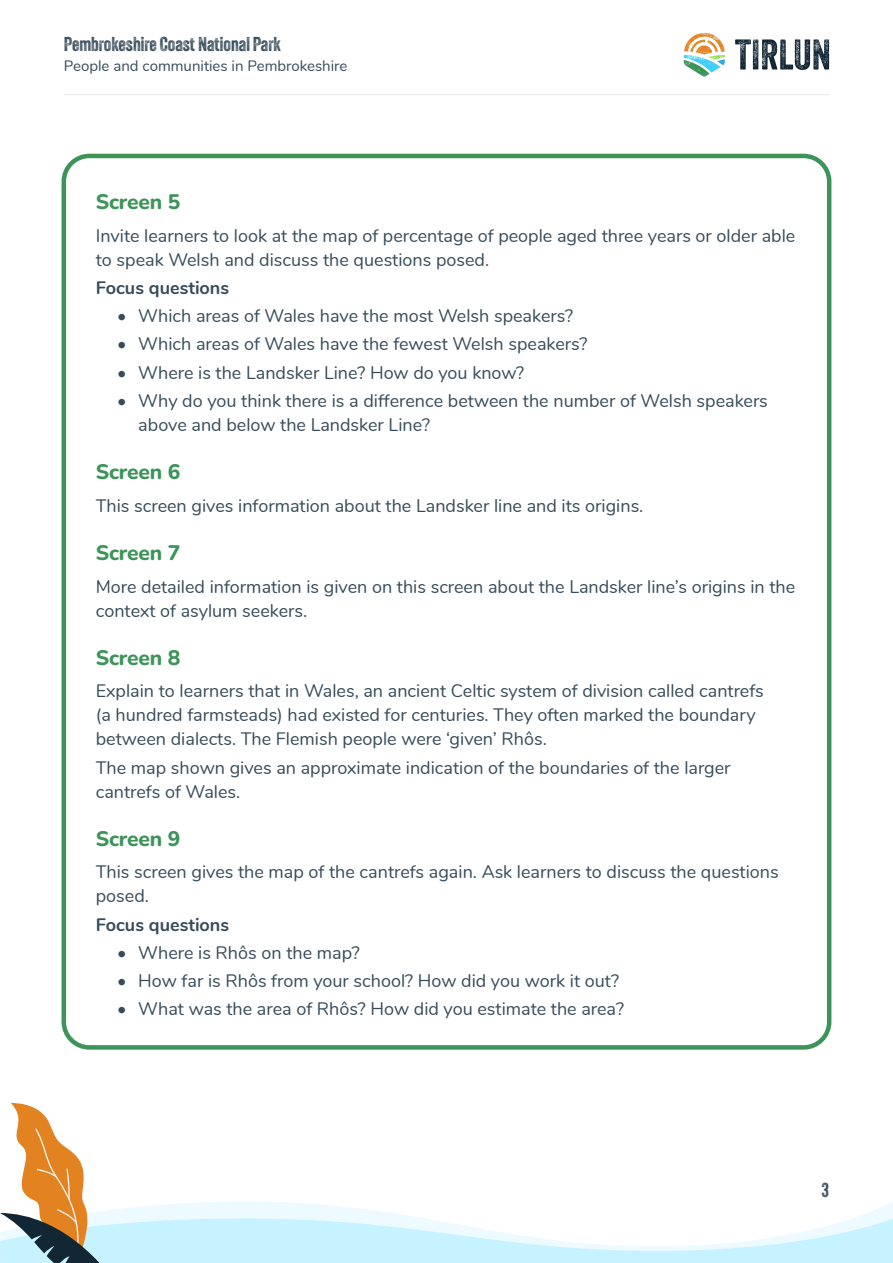
<style>
.page{position:relative;width:893px;height:1263px;background:#fff}
.page>*{position:absolute;margin:0;border:0;box-sizing:border-box;transform-origin:0 0}
.Page_section_heading{font:800 21px "Nunito";letter-spacing:-.01em;color:#3d9459}
.t1{font:19.5px "Veneer Two";color:#374c5a}
.Body_text{font:18px/24px "Nunito";color:#374c5a}
.Body_text-2{font:700 18px "Nunito";color:#374c5a}
.t2{font:15px "Nunito";color:#374c5a}
</style>
<div class="page">
<svg style="left:735px;top:39px;width:94px;height:31px"></svg>
<svg style="left:684px;top:33px;width:41px;height:44px"></svg>
<hr style="left:64px;top:94px;width:765px;height:1px;background:#e6e7e9">
<div style="left:62px;top:154px;width:769px;height:896px;border:4px solid #3d9459;border-radius:26px"></div>
<svg style="left:0;top:1102px;width:893px;height:161px"></svg>
<p class="t1" style="left:64px;top:32px;width:219px">Pembrokeshire Coast National Park</p>
<p class="t2" style="left:64px;top:54px;width:285px">People and communities in Pembrokeshire</p>
<p class="Page_section_heading" style="left:96px;top:187px;width:86px">Screen 5</p>
<p class="Body_text" style="left:96px;top:222px;width:701px">Invite learners to look at the map of percentage of people aged three years or older able to speak Welsh and discuss the questions posed.</p>
<p class="Body_text-2" style="left:96px;top:274px;width:135px">Focus questions</p>
<p class="Body_text" style="left:117px;top:303px;width:458px">• Which areas of Wales have the most Welsh speakers?</p>
<p class="Body_text" style="left:117px;top:331px;width:472px">• Which areas of Wales have the fewest Welsh speakers?</p>
<p class="Body_text" style="left:117px;top:359px;width:409px">• Where is the Landsker Line? How do you know?</p>
<p class="Body_text" style="left:138px;top:388px;width:631px;text-indent:-21px">• Why do you think there is a difference between the number of Welsh speakers above and below the Landsker Line?</p>
<p class="Page_section_heading" style="left:96px;top:457px;width:86px">Screen 6</p>
<p class="Body_text" style="left:96px;top:492px;width:549px">This screen gives information about the Landsker line and its origins.</p>
<p class="Page_section_heading" style="left:96px;top:538px;width:86px">Screen 7</p>
<p class="Body_text" style="left:96px;top:573px;width:701px">More detailed information is given on this screen about the Landsker line’s origins in the context of asylum seekers.</p>
<p class="Page_section_heading" style="left:96px;top:642px;width:86px">Screen 8</p>
<p class="Body_text" style="left:96px;top:678px;width:669px">Explain to learners that in Wales, an ancient Celtic system of division called cantrefs (a hundred farmsteads) had existed for centuries. They often marked the boundary between dialects. The Flemish people were ‘given’ Rhôs.</p>
<p class="Body_text" style="left:96px;top:754px;width:636px">The map shown gives an approximate indication of the boundaries of the larger cantrefs of Wales.</p>
<p class="Page_section_heading" style="left:96px;top:823px;width:86px">Screen 9</p>
<p class="Body_text" style="left:96px;top:859px;width:684px">This screen gives the map of the cantrefs again. Ask learners to discuss the questions posed.</p>
<p class="Body_text-2" style="left:96px;top:911px;width:135px">Focus questions</p>
<p class="Body_text" style="left:117px;top:940px;width:244px">• Where is Rhôs on the map?</p>
<p class="Body_text" style="left:117px;top:968px;width:503px">• How far is Rhôs from your school? How did you work it out?</p>
<p class="Body_text" style="left:117px;top:996px;width:508px">• What was the area of Rhôs? How did you estimate the area?</p>
<p class="t1" style="left:822px;top:1178px;width:9px">3</p>
</div>
